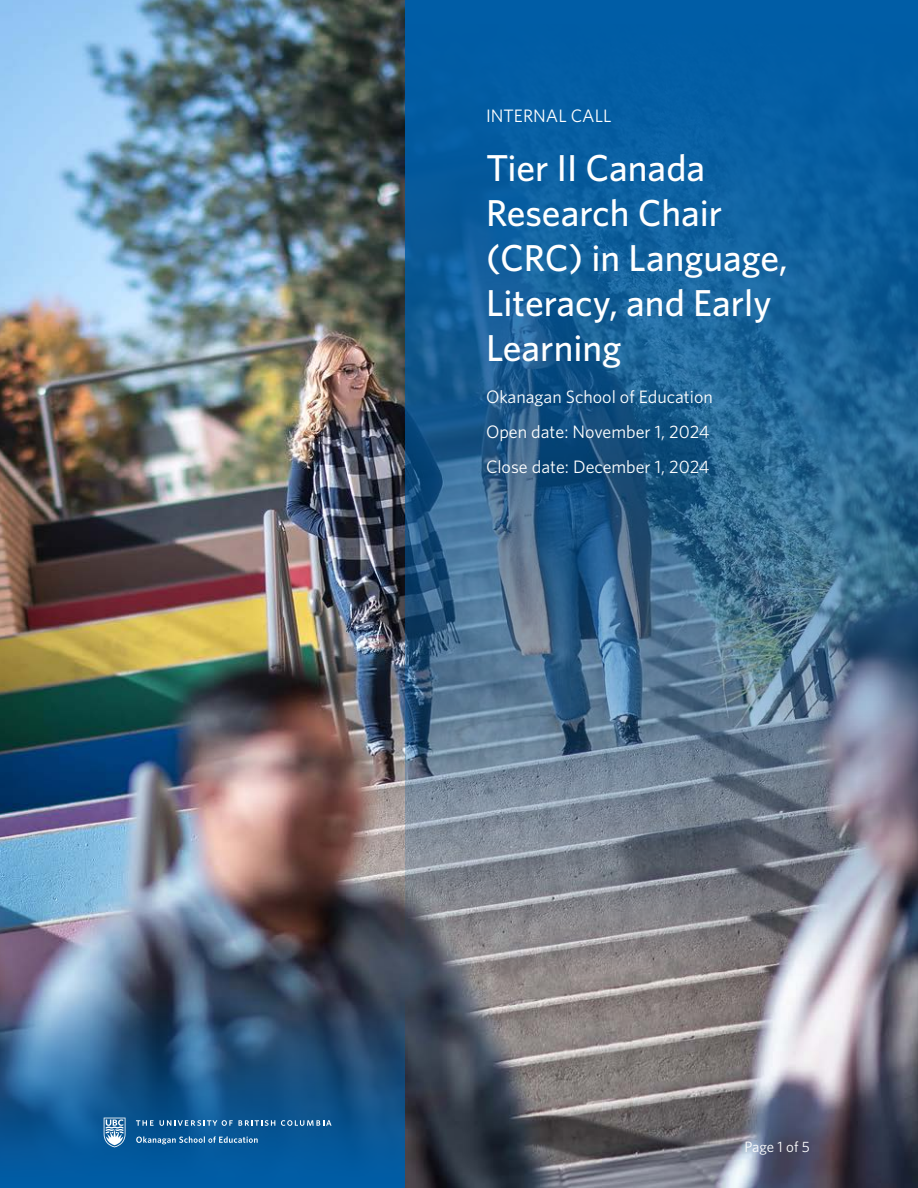
<style>
.page{position:relative;width:918px;height:1188px;background:#fff}
.page>*{position:absolute;margin:0;border:0;box-sizing:border-box;transform-origin:0 0}
.t1{font:500 37.5px/45px "Whitney";color:#fff}
.t2{font:18px/35.1px "Whitney";color:#fff}
.t3{font:15px "Whitney";letter-spacing:-.005em;color:#fff}
</style>
<div class="page">
<img style="left:0;top:0;width:918px;height:1188px">
<img style="left:405px;top:0;width:513px;height:987px">
<svg style="left:0;top:987px;width:405px;height:201px;background:#205a8c"></svg>
<svg style="left:136px;top:1136px;width:122px;height:8px"></svg>
<svg style="left:104px;top:1118px;width:22px;height:29px"></svg>
<svg style="left:136px;top:1120px;width:18px;height:6px"></svg>
<svg style="left:160px;top:1120px;width:115px;height:6px"></svg>
<svg style="left:281px;top:1120px;width:51px;height:6px"></svg>
<p class="t2" style="left:486px;top:98px;width:127px">INTERNAL CALL</p>
<h1 class="t1" style="left:486px;top:145px;width:303px">Tier II Canada<br>Research Chair (CRC) in Language,<br>Literacy, and Early<br>Learning</h1>
<p class="t2" style="left:486px;top:379px;width:228px">Okanagan School of Education<br>Open date: November 1, 2024<br>Close date: December 1, 2024</p>
<p class="t3" style="left:745px;top:1137px;width:67px">Page 1 of 5</p>
</div>
